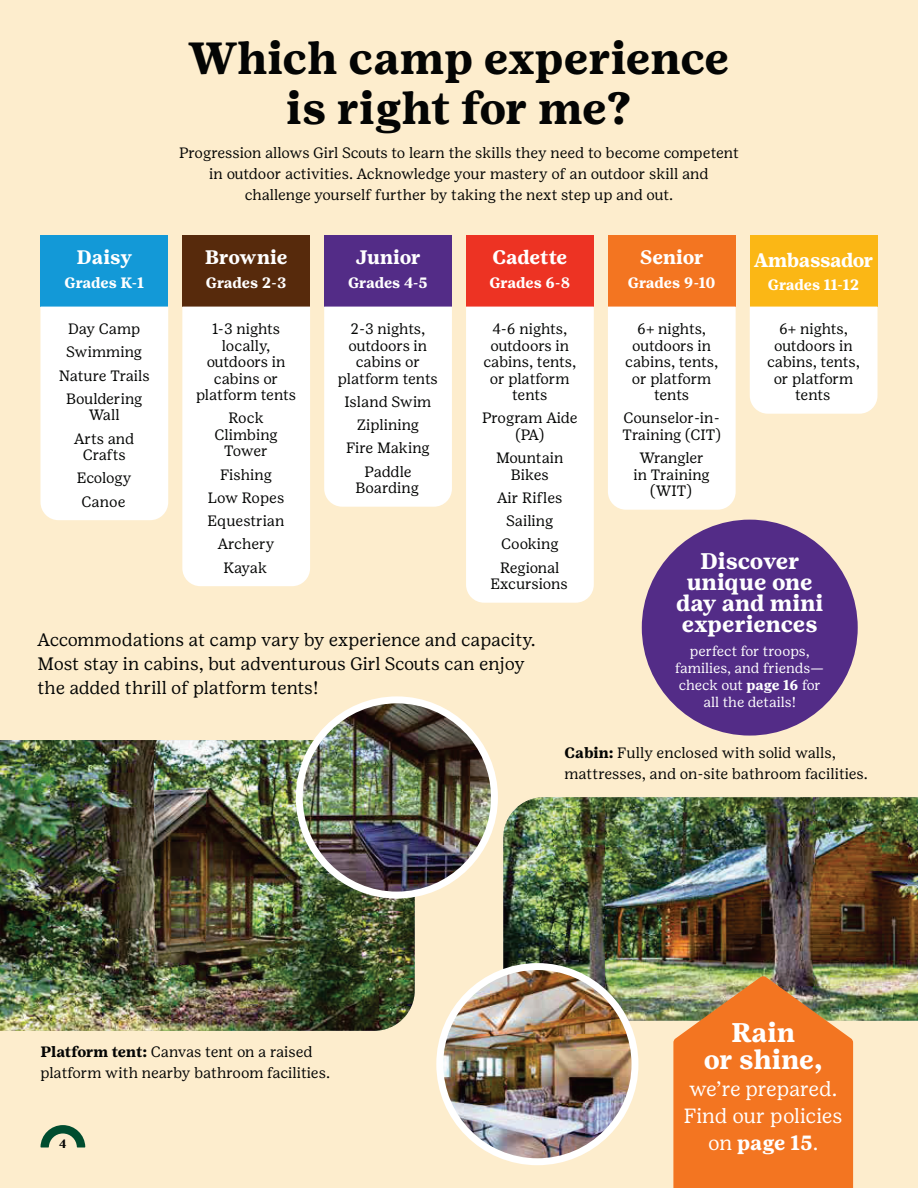
<style>
.page{position:relative;width:918px;height:1188px;background:#fdedcd}
.page>*{position:absolute;margin:0;border:0;box-sizing:border-box;transform-origin:0 0}
.t1{font:700 45px/49.5px "Girl Scout Text";color:#040504;text-align:center}
.t2{font:700 27px/27px "Girl Scout Text";color:#fff;text-align:center}
.t3{font:700 22.65px/21.1px "Girl Scout Text";color:#fff;text-align:center}
.t4{font:20.55px/27px "Girl Scout Text";letter-spacing:-.01em;color:#fff;text-align:center}
.t5{font:700 19.5px "Girl Scout Text";letter-spacing:-.02em;color:#fff}
.t6{font:18px/24px "Girl Scout Text";letter-spacing:-.005em;color:#040504}
.t7{font:15px/23.2px "Girl Scout Text";color:#040504;text-align:center}
.t8{font:15px/16.5px "Girl Scout Text";letter-spacing:-.02em;color:#040504;text-align:center}
.t9{font:700 15px "Girl Scout Text";letter-spacing:-.02em;color:#fff}
.t10{font:14.1px/17px "Girl Scout Text";color:#fff;text-align:center}
.t11{font:700 12px "Girl Scout Text";color:#040504}
.s1{font-weight:700}
</style>
<div class="page">
<div style="left:40px;top:236px;width:128px;height:71px;background:#1399d7"></div>
<div style="left:40px;top:307px;width:128px;height:213px;background:#fff"></div>
<div style="left:182px;top:236px;width:128px;height:71px;background:#572a0c"></div>
<div style="left:182px;top:307px;width:128px;height:279px;background:#fff"></div>
<div style="left:324px;top:236px;width:128px;height:71px;background:#532c87"></div>
<div style="left:324px;top:307px;width:128px;height:200px;background:#fff"></div>
<div style="left:466px;top:236px;width:128px;height:71px;background:#ed3323"></div>
<div style="left:466px;top:307px;width:128px;height:296px;background:#fff"></div>
<div style="left:608px;top:236px;width:128px;height:71px;background:#f37521"></div>
<div style="left:608px;top:307px;width:128px;height:203px;background:#fff"></div>
<div style="left:750px;top:236px;width:128px;height:71px;background:#fbb715"></div>
<div style="left:750px;top:307px;width:128px;height:107px;background:#fff"></div>
<svg style="left:40px;top:1125px;width:45px;height:23px"></svg>
<img style="left:0;top:740px;width:415px;height:291px">
<img style="left:299px;top:700px;width:195px;height:195px;border-radius:50%">
<div style="left:296px;top:696px;width:202px;height:203px;border:7px solid #fff;border-radius:50%"></div>
<img style="left:503px;top:797px;width:415px;height:224px">
<img style="left:444px;top:967px;width:191px;height:193px">
<div style="left:436px;top:963px;width:202px;height:202px;border:7px solid #fff;border-radius:50%"></div>
<div style="left:642px;top:520px;width:216px;height:216px;background:#532c87;border-radius:50%"></div>
<svg style="left:673px;top:976px;width:180px;height:212px;background:#e57d30"></svg>
<h1 class="t1" style="left:188px;top:37px;width:543px">Which camp experience is right for me?</h1>
<h3 class="t5" style="left:77px;top:250px;width:57px">Daisy</h3>
<p class="t9" style="left:65px;top:277px;width:81px">Grades K-1</p>
<p class="t7" style="left:179px;top:143px;width:561px;line-height:21px">Progression allows Girl Scouts to learn the skills they need to become competent in outdoor activities. Acknowledge your mastery of an outdoor skill and challenge yourself further by taking the next step up and out.</p>
<h3 class="t5" style="left:205px;top:250px;width:84px">Brownie</h3>
<p class="t9" style="left:206px;top:277px;width:82px">Grades 2-3</p>
<h3 class="t5" style="left:355px;top:250px;width:67px">Junior</h3>
<p class="t9" style="left:348px;top:277px;width:81px">Grades 4-5</p>
<h3 class="t5" style="left:492px;top:250px;width:76px">Cadette</h3>
<p class="t9" style="left:490px;top:277px;width:82px">Grades 6-8</p>
<h3 class="t5" style="left:640px;top:250px;width:65px">Senior</h3>
<p class="t9" style="left:628px;top:277px;width:89px">Grades 9-10</p>
<h3 class="t5" style="left:754px;top:253px;width:121px">Ambassador</h3>
<p class="t9" style="left:768px;top:280px;width:93px">Grades 11-12</p>
<p class="t7" style="left:59px;top:319px;width:93px">Day Camp<br>Swimming<br>Nature Trails<br>Bouldering</p>
<p class="t7" style="left:74px;top:405px;width:62px">Wall<br>Arts and</p>
<p class="t7" style="left:77px;top:445px;width:56px">Crafts<br>Ecology<br>Canoe</p>
<p class="t7" style="left:196px;top:322px;width:101px;line-height:16.5px">1-3 nights locally, outdoors in cabins or platform tents</p>
<p class="t7" style="left:214px;top:411px;width:65px;line-height:16.5px">Rock<br>Climbing<br>Tower</p>
<p class="t7" style="left:208px;top:464px;width:78px">Fishing<br>Low Ropes<br>Equestrian<br>Archery<br>Kayak</p>
<p class="t8" style="left:338px;top:322px;width:101px">2-3 nights, outdoors in cabins or platform tents</p>
<p class="t7" style="left:344px;top:391px;width:89px">Island Swim<br>Ziplining<br>Fire Making<br>Paddle</p>
<p class="t7" style="left:355px;top:478px;width:65px">Boarding</p>
<p class="t8" style="left:483px;top:322px;width:94px">4-6 nights, outdoors in cabins, tents, or platform tents</p>
<p class="t7" style="left:482px;top:411px;width:97px;line-height:16.5px">Program Aide (PA)</p>
<p class="t7" style="left:496px;top:451px;width:69px;line-height:16.5px">Mountain<br>Bikes</p>
<p class="t7" style="left:497px;top:487px;width:67px">Air Rifles<br>Sailing<br>Cooking<br>Regional</p>
<p class="t8" style="left:490px;top:577px;width:79px">Excursions</p>
<p class="t6" style="left:37px;top:629px;width:500px">Accommodations at camp vary by experience and capacity.<br>Most stay in cabins, but adventurous Girl Scouts can enjoy the added thrill of platform tents!</p>
<p class="t8" style="left:625px;top:322px;width:94px">6+ nights, outdoors in cabins, tents, or platform tents</p>
<p class="t7" style="left:623px;top:411px;width:100px;line-height:16.5px;text-align:left">Counselor-in-<br>Training (CIT)</p>
<p class="t7" style="left:633px;top:451px;width:78px;line-height:16.5px">Wrangler in Training (WIT)</p>
<p class="t8" style="left:767px;top:322px;width:94px">6+ nights, outdoors in cabins, tents, or platform tents</p>
<h3 class="t3" style="left:676px;top:552px;width:149px">Discover unique one day and mini experiences</h3>
<p class="t10" style="left:675px;top:643px;width:151px">perfect for troops, families, and friends— check out <span class="s1">page 16</span> for all the details!</p>
<p class="t7" style="left:41px;top:1042px;width:291px;line-height:21px;text-align:left"><span class="s1">Platform tent:</span> Canvas tent on a raised platform with nearby bathroom facilities.</p>
<p class="t11" style="left:59px;top:1140px;width:9px">4</p>
<p class="t7" style="left:565px;top:744px;width:305px;line-height:21px;text-align:left"><span class="s1">Cabin:</span> Fully enclosed with solid walls, mattresses, and on-site bathroom facilities.</p>
<h2 class="t2" style="left:704px;top:1021px;width:120px">Rain<br>or shine,</h2>
<h3 class="t4" style="left:684px;top:1077px;width:160px">we’re prepared.<br>Find our policies on <span class="s1">page 15</span>.</h3>
</div>
